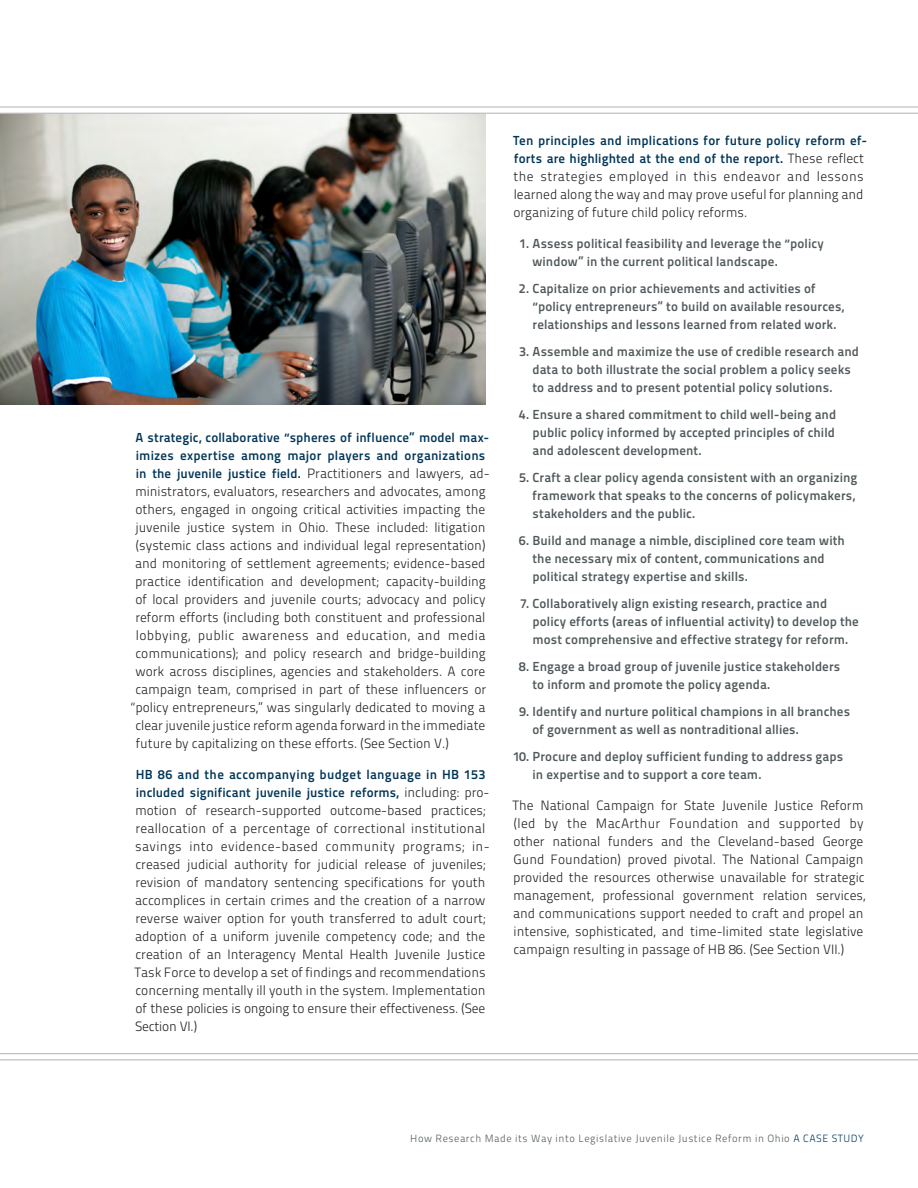
<style>
.page{position:relative;width:918px;height:1188px;background:#fff}
.page>*{position:absolute;margin:0;border:0;box-sizing:border-box;transform-origin:0 0}
.Body_copy{font:13.5px/18px "Titillium Maps 26 L 250 wt";color:#231f20}
.Body_copy-2{font:13.5px "Titillium Maps 26 L 250 wt";letter-spacing:.03em;color:#231f20}
.Body_copy-3{font:13.2px/18px "Titillium Maps 26 L 750 wt";letter-spacing:.01em;color:#51595c}
.Body_copy-4{font:13.2px/18px "Titillium Maps 26 L 750 wt";letter-spacing:.015em;color:#003557}
.t1{font:10.5px "Titillium Maps 26 L 250 wt";letter-spacing:.05em;color:#51595c}
.s1{font-family:"Titillium Maps 26 L 750 wt";font-size:13.2px;color:#003557}
.s2{font-family:"Titillium Maps 26 L 250 wt";font-size:13.5px;color:#231f20}
.s3{color:#003557}
</style>
<div class="page">
<img style="left:0;top:114px;width:486px;height:291px">
<hr style="left:0;top:1053px;width:918px;height:1px;background:#bdc1c3">
<hr style="left:0;top:1059px;width:918px;height:1px;background:#bdc1c3">
<hr style="left:0;top:106px;width:918px;height:2px;background:#bdc1c3">
<hr style="left:0;top:113px;width:918px;height:1px;background:#bdc1c3">
<p class="Body_copy-4" style="left:135px;top:427px;width:355px">A strategic, collaborative “spheres of influence” model max&shy;imizes expertise among major players and organizations</p>
<p class="Body_copy" style="left:136px;top:463px;width:355px"><span class="s1">in the juvenile justice field.</span> Practitioners and lawyers, ad-</p>
<p class="Body_copy" style="left:135px;top:481px;width:352px">ministrators, evaluators, researchers and advocates, among</p>
<p class="Body_copy" style="left:135px;top:499px;width:352px">others, engaged in ongoing critical activities impacting the</p>
<p class="Body_copy" style="left:135px;top:517px;width:352px">juvenile justice system in Ohio. These included: litigation</p>
<p class="Body_copy" style="left:136px;top:535px;width:351px">(systemic class actions and individual legal representation)</p>
<p class="Body_copy" style="left:135px;top:553px;width:352px">and monitoring of settlement agreements; evidence-based</p>
<p class="Body_copy" style="left:135px;top:571px;width:352px">practice identification and development; capacity-building</p>
<p class="Body_copy" style="left:135px;top:589px;width:352px">of local providers and juvenile courts; advocacy and policy</p>
<p class="Body_copy" style="left:135px;top:607px;width:352px">reform efforts (including both constituent and professional</p>
<p class="Body_copy-2" style="left:136px;top:625px;width:351px">lobbying, public awareness and education, and media</p>
<p class="Body_copy" style="left:135px;top:643px;width:352px">communications); and policy research and bridge-building</p>
<p class="Body_copy" style="left:135px;top:661px;width:351px">work across disciplines, agencies and stakeholders. A core</p>
<p class="Body_copy" style="left:135px;top:679px;width:352px">campaign team, comprised in part of these influencers or</p>
<p class="Body_copy" style="left:130px;top:697px;width:357px">“policy entrepreneurs,” was singularly dedicated to moving a</p>
<p class="Body_copy" style="left:135px;top:715px;width:352px">clear juvenile justice reform agenda forward in the immediate</p>
<p class="Body_copy" style="left:136px;top:733px;width:315px">future by capitalizing on these efforts. (See Section V.)</p>
<p class="Body_copy-4" style="left:136px;top:765px;width:355px">HB 86 and the accompanying budget language in HB 153 included significant juvenile justice reforms, <span class="s2">including: pro-</span></p>
<p class="Body_copy" style="left:135px;top:801px;width:357px">motion of research-supported outcome-based practices; reallocation of a percentage of correctional institutional savings into evidence-based community programs; in&shy;creased judicial authority for judicial release of juveniles; revision of mandatory sentencing specifications for youth accomplices in certain crimes and the creation of a narrow reverse waiver option for youth transferred to adult court; adoption of a uniform juvenile competency code; and the creation of an Interagency Mental Health Juvenile Justice Task Force to develop a set of findings and recommendations concerning mentally ill youth in the system. Implementation of these policies is ongoing to ensure their effectiveness. (See Section VI.)</p>
<p class="Body_copy-4" style="left:513px;top:130px;width:356px">Ten principles and implications for future policy reform ef&shy;forts are highlighted at the end of the report. <span class="s2">These reflect</span></p>
<p class="Body_copy" style="left:513px;top:166px;width:352px;text-align:justify">the strategies employed in this endeavor and lessons learned along the way and may prove useful for planning and organizing of future child policy reforms.</p>
<p class="Body_copy-3" style="left:533px;top:234px;width:293px;text-indent:-13px">1. Assess political feasibility and leverage the “policy window” in the current political landscape.</p>
<p class="Body_copy-3" style="left:533px;top:279px;width:313px;text-indent:-14px">2. Capitalize on prior achievements and activities of “policy entrepreneurs” to build on available resources, relationships and lessons learned from related work.</p>
<p class="Body_copy-3" style="left:533px;top:342px;width:328px;text-indent:-13px">3. Assemble and maximize the use of credible research and data to both illustrate the social problem a policy seeks to address and to present potential policy solutions.</p>
<p class="Body_copy-3" style="left:533px;top:405px;width:305px;text-align:justify;text-indent:-14px">4. Ensure a shared commitment to child well-being and public policy informed by accepted principles of child and adolescent development.</p>
<p class="Body_copy-3" style="left:533px;top:468px;width:327px;text-indent:-13px">5. Craft a clear policy agenda consistent with an organizing framework that speaks to the concerns of policymakers, stakeholders and the public.</p>
<p class="Body_copy-3" style="left:533px;top:531px;width:314px;text-indent:-14px">6. Build and manage a nimble, disciplined core team with the necessary mix of content, communications and political strategy expertise and skills.</p>
<p class="Body_copy-3" style="left:533px;top:593px;width:328px;text-indent:-12px">7. Collaboratively align existing research, practice and policy efforts (areas of influential activity) to develop the most comprehensive and effective strategy for reform.</p>
<p class="Body_copy-3" style="left:533px;top:656px;width:309px;text-indent:-14px">8. Engage a broad group of juvenile justice stakeholders to inform and promote the policy agenda.</p>
<p class="Body_copy-3" style="left:533px;top:701px;width:319px;text-indent:-13px">9. Identify and nurture political champions in all branches of government as well as nontraditional allies.</p>
<p class="Body_copy-3" style="left:533px;top:746px;width:312px;text-indent:-19px">10. Procure and deploy sufficient funding to address gaps in expertise and to support a core team.</p>
<p class="Body_copy" style="left:513px;top:796px;width:354px">The National Campaign for State Juvenile Justice Reform (led by the MacArthur Foundation and supported by other national funders and the Cleveland-based George Gund Foundation) proved pivotal. The National Campaign provided the resources otherwise unavailable for strategic management, professional government relation services, and communications support needed to craft and propel an intensive, sophisticated, and time-limited state legislative campaign resulting in passage of HB 86. (See Section VII.)</p>
<p class="t1" style="left:410px;top:1131px;width:455px">How Research Made its Way into Legislative Juvenile Justice Reform in Ohio <span class="s3">A CASE STUDY</span></p>
</div>
